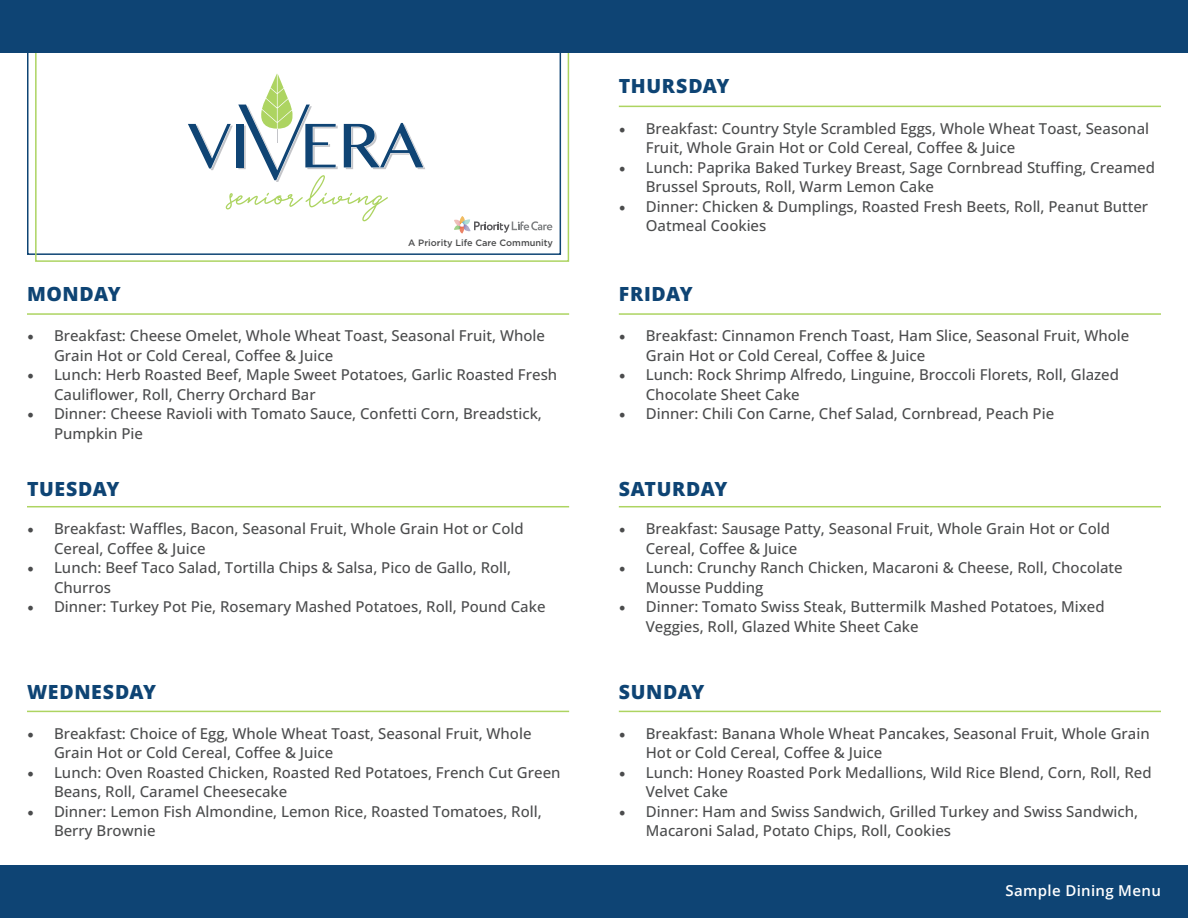
<style>
.page{position:relative;width:1188px;height:918px;background:#fff}
.page>*{position:absolute;margin:0;border:0;box-sizing:border-box;transform-origin:0 0}
.t1{font:800 19.5px "Open Sans";letter-spacing:.035em;color:#0e4474}
.t2{font:500 15px/19.5px "Open Sans";color:#4b4c4d}
.t3{font:600 15px "Open Sans";letter-spacing:.025em;color:#fff}
.t4{font:500 9.15px "Gotham";color:#4b4c4d}
.s1{font-family:"Minion Pro";font-weight:400;font-size:18px}
</style>
<div class="page">
<div style="left:0;top:865px;width:1188px;height:53px;background:#0e4474"></div>
<hr style="left:27px;top:313px;width:542px;height:2px;background:#add461">
<hr style="left:619px;top:313px;width:542px;height:2px;background:#add461">
<hr style="left:27px;top:506px;width:542px;height:1px;background:#add461">
<hr style="left:619px;top:506px;width:542px;height:1px;background:#add461">
<hr style="left:27px;top:711px;width:542px;height:1px;background:#add461">
<hr style="left:619px;top:711px;width:542px;height:1px;background:#add461">
<hr style="left:619px;top:106px;width:542px;height:1px;background:#add461">
<svg style="left:35px;top:53px;width:534px;height:209px"></svg>
<div style="left:0;top:0;width:1188px;height:53px;background:#0e4474"></div>
<svg style="left:188px;top:73px;width:237px;height:148px"></svg>
<p class="t1" style="left:619px;top:73px;width:112px">THURSDAY</p>
<p class="t2" style="left:646px;top:118px;width:505px;text-indent:-27px"><span class="s1">•</span> Breakfast: Country Style Scrambled Eggs, Whole Wheat Toast, Seasonal<br>Fruit, Whole Grain Hot or Cold Cereal, Coffee &amp; Juice</p>
<p class="t2" style="left:646px;top:157px;width:511px;text-indent:-27px"><span class="s1">•</span> Lunch: Paprika Baked Turkey Breast, Sage Cornbread Stuffing, Creamed<br>Brussel Sprouts, Roll, Warm Lemon Cake</p>
<p class="t2" style="left:646px;top:196px;width:504px;text-indent:-27px"><span class="s1">•</span> Dinner: Chicken &amp; Dumplings, Roasted Fresh Beets, Roll, Peanut Butter<br>Oatmeal Cookies</p>
<p class="t4" style="left:408px;top:237px;width:146px">A Priority Life Care Community</p>
<p class="t1" style="left:27px;top:281px;width:95px">MONDAY</p>
<p class="t1" style="left:619px;top:281px;width:75px">FRIDAY</p>
<p class="t2" style="left:54px;top:326px;width:493px;text-indent:-27px"><span class="s1">•</span> Breakfast: Cheese Omelet, Whole Wheat Toast, Seasonal Fruit, Whole<br>Grain Hot or Cold Cereal, Coffee &amp; Juice</p>
<p class="t2" style="left:54px;top:365px;width:505px;text-indent:-27px"><span class="s1">•</span> Lunch: Herb Roasted Beef, Maple Sweet Potatoes, Garlic Roasted Fresh<br>Cauliflower, Roll, Cherry Orchard Bar</p>
<p class="t2" style="left:54px;top:404px;width:489px;text-indent:-27px"><span class="s1">•</span> Dinner: Cheese Ravioli with Tomato Sauce, Confetti Corn, Breadstick,<br>Pumpkin Pie</p>
<p class="t2" style="left:646px;top:326px;width:485px;text-indent:-27px"><span class="s1">•</span> Breakfast: Cinnamon French Toast, Ham Slice, Seasonal Fruit, Whole<br>Grain Hot or Cold Cereal, Coffee &amp; Juice</p>
<p class="t2" style="left:646px;top:365px;width:475px;text-indent:-27px"><span class="s1">•</span> Lunch: Rock Shrimp Alfredo, Linguine, Broccoli Florets, Roll, Glazed<br>Chocolate Sheet Cake</p>
<p class="t2" style="left:619px;top:404px;width:437px"><span class="s1">•</span> Dinner: Chili Con Carne, Chef Salad, Cornbread, Peach Pie</p>
<p class="t1" style="left:27px;top:475px;width:94px">TUESDAY</p>
<p class="t1" style="left:619px;top:475px;width:110px">SATURDAY</p>
<p class="t2" style="left:54px;top:518px;width:471px;text-indent:-27px"><span class="s1">•</span> Breakfast: Waffles, Bacon, Seasonal Fruit, Whole Grain Hot or Cold<br>Cereal, Coffee &amp; Juice</p>
<p class="t2" style="left:54px;top:557px;width:459px;text-indent:-27px"><span class="s1">•</span> Lunch: Beef Taco Salad, Tortilla Chips &amp; Salsa, Pico de Gallo, Roll,<br>Churros</p>
<p class="t2" style="left:27px;top:596px;width:520px"><span class="s1">•</span> Dinner: Turkey Pot Pie, Rosemary Mashed Potatoes, Roll, Pound Cake</p>
<p class="t2" style="left:646px;top:518px;width:466px;text-indent:-27px"><span class="s1">•</span> Breakfast: Sausage Patty, Seasonal Fruit, Whole Grain Hot or Cold<br>Cereal, Coffee &amp; Juice</p>
<p class="t2" style="left:646px;top:557px;width:478px;text-indent:-27px"><span class="s1">•</span> Lunch: Crunchy Ranch Chicken, Macaroni &amp; Cheese, Roll, Chocolate<br>Mousse Pudding</p>
<p class="t2" style="left:646px;top:596px;width:460px;text-indent:-27px"><span class="s1">•</span> Dinner: Tomato Swiss Steak, Buttermilk Mashed Potatoes, Mixed<br>Veggies, Roll, Glazed White Sheet Cake</p>
<p class="t1" style="left:27px;top:678px;width:131px">WEDNESDAY</p>
<p class="t1" style="left:619px;top:678px;width:87px">SUNDAY</p>
<p class="t2" style="left:54px;top:723px;width:479px;text-indent:-27px"><span class="s1">•</span> Breakfast: Choice of Egg, Whole Wheat Toast, Seasonal Fruit, Whole<br>Grain Hot or Cold Cereal, Coffee &amp; Juice</p>
<p class="t2" style="left:54px;top:762px;width:508px;text-indent:-27px"><span class="s1">•</span> Lunch: Oven Roasted Chicken, Roasted Red Potatoes, French Cut Green<br>Beans, Roll, Caramel Cheesecake</p>
<p class="t2" style="left:54px;top:801px;width:489px;text-indent:-27px"><span class="s1">•</span> Dinner: Lemon Fish Almondine, Lemon Rice, Roasted Tomatoes, Roll,<br>Berry Brownie</p>
<p class="t2" style="left:646px;top:723px;width:505px;text-indent:-27px"><span class="s1">•</span> Breakfast: Banana Whole Wheat Pancakes, Seasonal Fruit, Whole Grain<br>Hot or Cold Cereal, Coffee &amp; Juice</p>
<p class="t2" style="left:646px;top:762px;width:507px;text-indent:-27px"><span class="s1">•</span> Lunch: Honey Roasted Pork Medallions, Wild Rice Blend, Corn, Roll, Red<br>Velvet Cake</p>
<p class="t2" style="left:646px;top:801px;width:494px;text-indent:-27px"><span class="s1">•</span> Dinner: Ham and Swiss Sandwich, Grilled Turkey and Swiss Sandwich,<br>Macaroni Salad, Potato Chips, Roll, Cookies</p>
<p class="t3" style="left:1005px;top:880px;width:157px">Sample Dining Menu</p>
</div>
